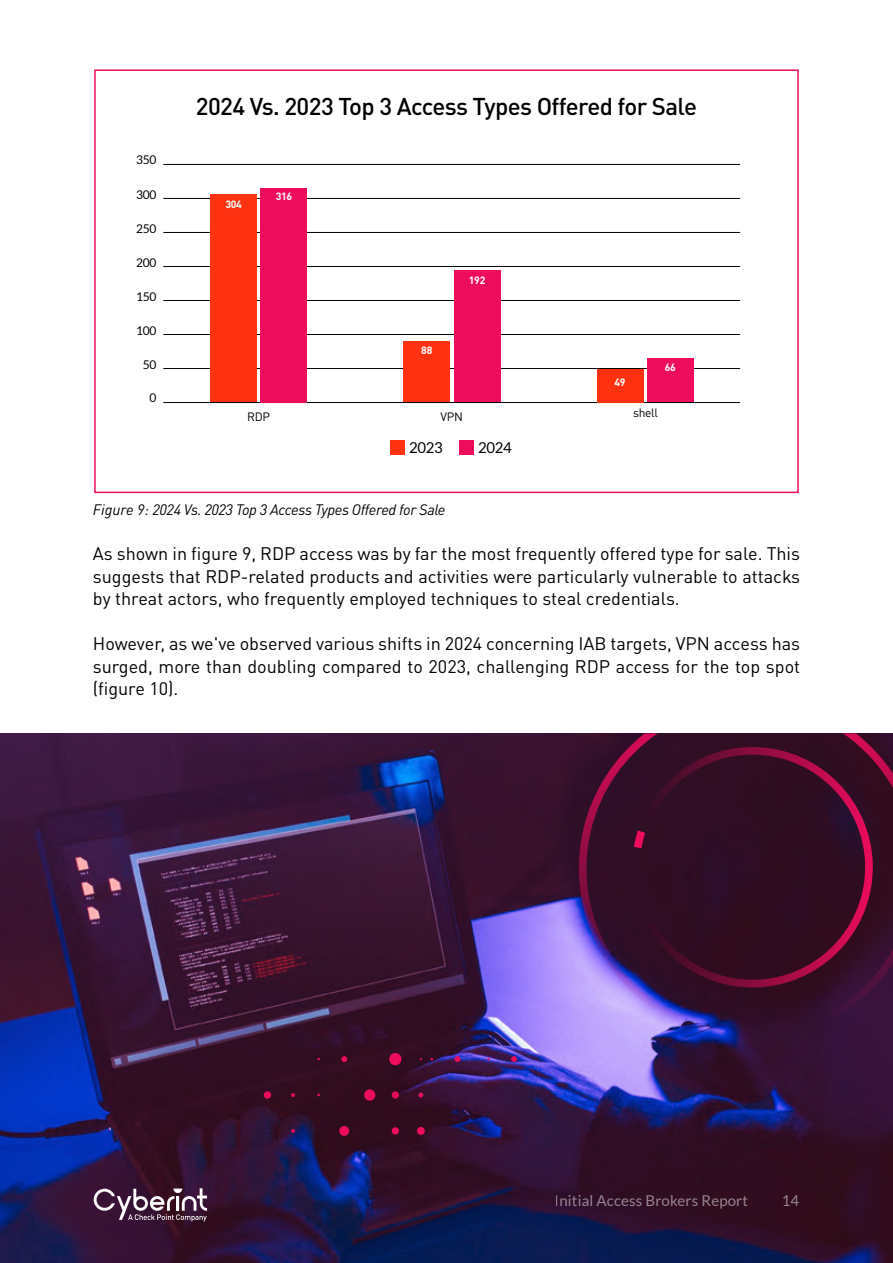
<style>
.page{position:relative;width:893px;height:1263px;background:#fff}
.page>*{position:absolute;margin:0;border:0;box-sizing:border-box;transform-origin:0 0}
.t1{font:500 24px "DIN Pro";letter-spacing:-.025em;color:#000}
.t2{font:18px/22.5px "DIN Pro";color:#000;text-align:justify}
.t3{font:italic 15px "DIN Pro";letter-spacing:-.025em;color:#000}
.t4{font:15px "Lato";letter-spacing:.01em;color:#fff}
.t5{font:15px "Lato";letter-spacing:-.025em;color:#000}
.t6{font:12px "Lato";letter-spacing:-.025em;color:#000}
.t7{font:12px "DIN Pro";letter-spacing:-.025em;color:#000}
.t8{font:700 10.5px "DIN Pro";letter-spacing:-.025em;color:#fff}
</style>
<div class="page">
<div style="left:94px;top:69px;width:705px;height:424px;border:2px solid #ee0c5d"></div>
<div style="left:390px;top:440px;width:15px;height:14px;background:#ff3312"></div>
<div style="left:459px;top:440px;width:15px;height:14px;background:#ee0c5d"></div>
<hr style="left:163px;top:402px;width:577px;height:1px;background:#000">
<hr style="left:163px;top:368px;width:577px;height:1px;background:#000">
<hr style="left:163px;top:334px;width:577px;height:1px;background:#000">
<hr style="left:163px;top:300px;width:577px;height:1px;background:#000">
<hr style="left:163px;top:266px;width:577px;height:1px;background:#000">
<hr style="left:163px;top:232px;width:577px;height:1px;background:#000">
<hr style="left:163px;top:198px;width:577px;height:1px;background:#000">
<hr style="left:163px;top:164px;width:577px;height:1px;background:#000">
<div style="left:210px;top:195px;width:47px;height:207px;background:#ff3312"></div>
<div style="left:261px;top:188px;width:46px;height:214px;background:#ee0c5d"></div>
<div style="left:404px;top:341px;width:46px;height:61px;background:#ff3312"></div>
<div style="left:454px;top:271px;width:46px;height:131px;background:#ee0c5d"></div>
<div style="left:597px;top:369px;width:46px;height:33px;background:#ff3312"></div>
<div style="left:647px;top:358px;width:47px;height:44px;background:#ee0c5d"></div>
<svg style="left:0;top:733px;width:893px;height:530px;background:#351d49"></svg>
<svg style="left:94px;top:1188px;width:113px;height:33px;background:#6a4e64"></svg>
<svg style="left:568px;top:733px;width:325px;height:291px;background:#4e2855"></svg>
<svg style="left:643px;top:747px;width:239px;height:249px;background:#370c25"></svg>
<svg style="left:634px;top:830px;width:11px;height:18px"></svg>
<div style="left:417px;top:1127px;width:8px;height:8px;background:#ee0c5d;border-radius:50%"></div>
<div style="left:392px;top:1127px;width:7px;height:7px;background:#ee0c5d;border-radius:50%"></div>
<div style="left:339px;top:1126px;width:10px;height:10px;background:#ee0c5d;border-radius:50%"></div>
<svg style="left:291px;top:1129px;width:4px;height:4px"></svg>
<svg style="left:418px;top:1092px;width:5px;height:5px"></svg>
<div style="left:392px;top:1091px;width:7px;height:7px;background:#e40c59;border-radius:50%"></div>
<div style="left:364px;top:1089px;width:11px;height:11px;background:#ee0c5d;border-radius:50%"></div>
<svg style="left:291px;top:1093px;width:4px;height:4px"></svg>
<div style="left:264px;top:1091px;width:7px;height:8px;background:#ee0c5d;border-radius:50%"></div>
<div style="left:389px;top:1053px;width:12px;height:12px;background:#ee0c5d;border-radius:50%"></div>
<svg style="left:341px;top:1056px;width:6px;height:6px"></svg>
<svg style="left:511px;top:1056px;width:6px;height:6px"></svg>
<svg style="left:454px;top:1056px;width:6px;height:6px"></svg>
<p class="t6" style="left:136px;top:153px;width:22px">350</p>
<p class="t6" style="left:136px;top:188px;width:22px">300</p>
<p class="t6" style="left:136px;top:222px;width:22px">250</p>
<p class="t6" style="left:136px;top:256px;width:22px">200</p>
<p class="t6" style="left:136px;top:290px;width:22px">150</p>
<p class="t6" style="left:136px;top:324px;width:22px">100</p>
<p class="t6" style="left:143px;top:357px;width:15px">50</p>
<p class="t6" style="left:149px;top:391px;width:8px">0</p>
<h1 class="t1" style="left:196px;top:87px;width:503px">2024 Vs. 2023 Top 3 Access Types Offered for Sale</h1>
<p class="t8" style="left:225px;top:196px;width:18px">304</p>
<p class="t8" style="left:276px;top:187px;width:18px">316</p>
<p class="t8" style="left:421px;top:342px;width:13px">88</p>
<p class="t8" style="left:469px;top:272px;width:18px">192</p>
<p class="t8" style="left:614px;top:373px;width:13px">49</p>
<p class="t8" style="left:665px;top:359px;width:13px">66</p>
<p class="t7" style="left:247px;top:407px;width:24px">RDP</p>
<p class="t7" style="left:441px;top:407px;width:24px">VPN</p>
<p class="t7" style="left:633px;top:403px;width:26px">shell</p>
<p class="t5" style="left:409px;top:439px;width:35px">2023</p>
<p class="t5" style="left:478px;top:439px;width:35px">2024</p>
<p class="t3" style="left:93px;top:498px;width:354px">Figure 9: 2024 Vs. 2023 Top 3 Access Types Offered for Sale</p>
<p class="t2" style="left:93px;top:541px;width:709px">As shown in figure 9, RDP access was by far the most frequently offered type for sale. This suggests that RDP-related products and activities were particularly vulnerable to attacks by threat actors, who frequently employed techniques to steal credentials.</p>
<p class="t2" style="left:93px;top:631px;width:709px">However, as we've observed various shifts in 2024 concerning IAB targets, VPN access has surged, more than doubling compared to 2023, challenging RDP access for the top spot (figure 10).</p>
<p class="t4" style="left:555px;top:1192px;width:195px">Initial Access Brokers Report</p>
<p class="t4" style="left:782px;top:1192px;width:19px">14</p>
</div>
